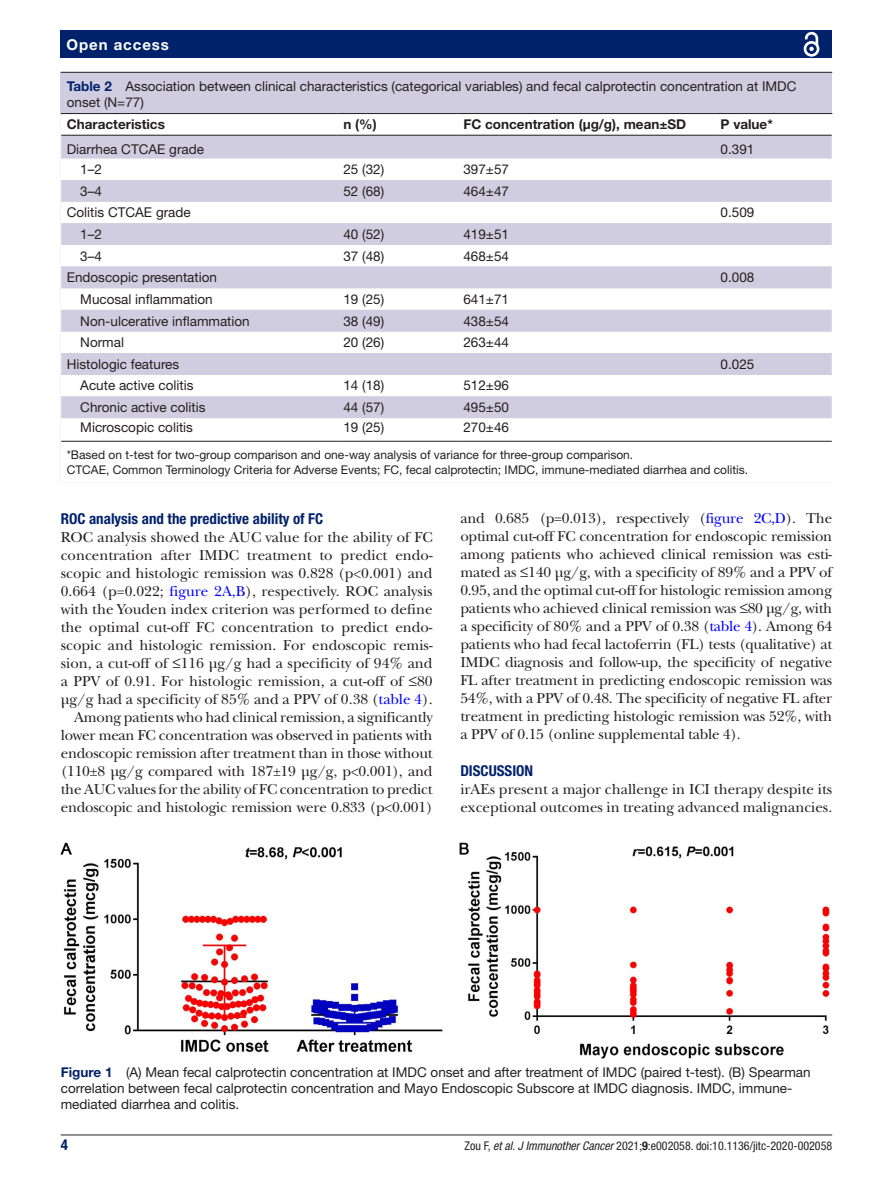
<style>
.page{position:relative;width:893px;height:1191px;background:#fff}
.page>*{position:absolute;margin:0;border:0;box-sizing:border-box;transform-origin:0 0}
.t1{font:15px/18px "New Baskerville";color:#231f20;text-align:right}
.t2{font:700 condensed 15px "Helvetica Neue LT Std";color:#00226b}
.t3{font:700 15px "Helvetica Neue LT Std";letter-spacing:.065em;color:#fff}
.t4{font:13.5px/16.2px "Helvetica Neue LT Std";color:#231f20}
.t5{font:700 13.5px "Helvetica Neue LT Std";color:#231f20}
.t6{font:12px/15px "Helvetica Neue LT Std";color:#231f20}
.t7{font:condensed 12px "Helvetica Neue LT Std";color:#231f20}
.s1{font-weight:700;color:#00226b}
.s2{color:#00f}
.s3{font-style:italic}
.s4{font-weight:700}
</style>
<div class="page">
<hr style="left:61px;top:1134px;width:771px;height:1px;background:#231f20">
<div style="left:61px;top:31px;width:771px;height:27px;background:#00226b"></div>
<svg style="left:803px;top:31px;width:17px;height:26px"></svg>
<div style="left:61px;top:73px;width:771px;height:410px;background:#d0cde0"></div>
<hr style="left:61px;top:72px;width:771px;height:1px;background:#231f20">
<div style="left:61px;top:114px;width:771px;height:369px;background:#fff"></div>
<svg style="left:61px;top:136px;width:771px;height:282px"></svg>
<hr style="left:61px;top:113px;width:276px;height:1px;background:#231f20">
<hr style="left:61px;top:135px;width:276px;height:1px;background:#231f20">
<hr style="left:337px;top:113px;width:120px;height:1px;background:#231f20">
<hr style="left:337px;top:135px;width:120px;height:1px;background:#231f20">
<hr style="left:457px;top:113px;width:258px;height:1px;background:#231f20">
<hr style="left:457px;top:135px;width:258px;height:1px;background:#231f20">
<hr style="left:715px;top:113px;width:117px;height:1px;background:#231f20">
<hr style="left:715px;top:135px;width:117px;height:1px;background:#231f20">
<hr style="left:337px;top:441px;width:120px;height:1px;background:#231f20">
<hr style="left:457px;top:441px;width:258px;height:1px;background:#231f20">
<hr style="left:715px;top:441px;width:117px;height:1px;background:#231f20">
<hr style="left:61px;top:441px;width:276px;height:1px;background:#231f20">
<svg style="left:60px;top:114px;width:1px;height:327px"></svg>
<hr style="left:67px;top:458px;width:765px;height:1px;background:#fff">
<hr style="left:67px;top:473px;width:765px;height:1px;background:#fff">
<img style="left:61px;top:842px;width:769px;height:217px">
<p class="t3" style="left:66px;top:35px;width:104px">Open access</p>
<p class="t4" style="left:67px;top:77px;width:731px"><span class="s1">Table 2</span> Association between clinical characteristics (categorical variables) and fecal calprotectin concentration at IMDC onset (N=77)</p>
<p class="t5" style="left:67px;top:116px;width:100px">Characteristics</p>
<p class="t5" style="left:343px;top:116px;width:35px">n (%)</p>
<p class="t5" style="left:463px;top:116px;width:224px">FC concentration (μg/g), mean±SD</p>
<p class="t5" style="left:721px;top:116px;width:54px">P value*</p>
<p class="t4" style="left:67px;top:141px;width:139px">Diarrhea CTCAE grade</p>
<p class="t4" style="left:721px;top:141px;width:35px">0.391</p>
<p class="t4" style="left:80px;top:161px;width:23px">1–2</p>
<p class="t4" style="left:343px;top:161px;width:42px">25 (32)</p>
<p class="t4" style="left:463px;top:161px;width:47px">397±57</p>
<p class="t4" style="left:80px;top:182px;width:23px">3–4</p>
<p class="t4" style="left:343px;top:182px;width:42px">52 (68)</p>
<p class="t4" style="left:463px;top:182px;width:47px">464±47</p>
<p class="t4" style="left:67px;top:204px;width:125px">Colitis CTCAE grade</p>
<p class="t4" style="left:721px;top:204px;width:35px">0.509</p>
<p class="t4" style="left:80px;top:226px;width:23px">1–2</p>
<p class="t4" style="left:343px;top:226px;width:42px">40 (52)</p>
<p class="t4" style="left:463px;top:226px;width:47px">419±51</p>
<p class="t4" style="left:80px;top:247px;width:23px">3–4</p>
<p class="t4" style="left:343px;top:247px;width:42px">37 (48)</p>
<p class="t4" style="left:463px;top:247px;width:47px">468±54</p>
<p class="t4" style="left:67px;top:269px;width:152px">Endoscopic presentation</p>
<p class="t4" style="left:721px;top:269px;width:35px">0.008</p>
<p class="t4" style="left:80px;top:291px;width:134px">Mucosal inflammation</p>
<p class="t4" style="left:343px;top:291px;width:42px">19 (25)</p>
<p class="t4" style="left:463px;top:291px;width:47px">641±71</p>
<p class="t4" style="left:80px;top:312px;width:171px">Non-ulcerative inflammation</p>
<p class="t4" style="left:343px;top:312px;width:42px">38 (49)</p>
<p class="t4" style="left:463px;top:312px;width:47px">438±54</p>
<p class="t4" style="left:80px;top:334px;width:45px">Normal</p>
<p class="t4" style="left:343px;top:334px;width:42px">20 (26)</p>
<p class="t4" style="left:463px;top:334px;width:47px">263±44</p>
<p class="t4" style="left:67px;top:356px;width:114px">Histologic features</p>
<p class="t4" style="left:721px;top:356px;width:35px">0.025</p>
<p class="t4" style="left:80px;top:377px;width:115px">Acute active colitis</p>
<p class="t4" style="left:343px;top:377px;width:42px">14 (18)</p>
<p class="t4" style="left:463px;top:377px;width:47px">512±96</p>
<p class="t4" style="left:80px;top:399px;width:127px">Chronic active colitis</p>
<p class="t4" style="left:343px;top:399px;width:42px">44 (57)</p>
<p class="t4" style="left:463px;top:399px;width:47px">495±50</p>
<p class="t4" style="left:80px;top:419px;width:114px">Microscopic colitis</p>
<p class="t4" style="left:343px;top:419px;width:42px">19 (25)</p>
<p class="t4" style="left:463px;top:419px;width:47px">270±46</p>
<p class="t6" style="left:67px;top:447px;width:683px">*Based on t-test for two-group comparison and one-way analysis of variance for three-group comparison.<br>CTCAE, Common Terminology Criteria for Adverse Events; FC, fecal calprotectin; IMDC, immune-mediated diarrhea and colitis.</p>
<p class="t2" style="left:61px;top:509px;width:264px">ROC analysis and the predictive ability of FC</p>
<p class="t1" style="left:61px;top:528px;width:373px">ROC analysis showed the AUC value for the ability of FC concentration after IMDC treatment to predict endo&shy;scopic and histologic remission was 0.828 (p&lt;0.001) and 0.664 (p=0.022; <span class="s2">figure 2A,B</span>), respectively. ROC analysis with the Youden index criterion was performed to define the optimal cut-off FC concentration to predict endo&shy;scopic and histologic remission. For endoscopic remis&shy;sion, a cut-off of ≤116 μg/g had a specificity of 94% and a PPV of 0.91. For histologic remission, a cut-off of ≤80 μg/g had a specificity of 85% and a PPV of 0.38 (<span class="s2">table 4</span>).<br>Among patients who had clinical remission, a significantly lower mean FC concentration was observed in patients with endoscopic remission after treatment than in those without (110±8 μg/g compared with 187±19 μg/g, p&lt;0.001), and the AUC values for the ability of FC concentration to predict endoscopic and histologic remission were 0.833 (p&lt;0.001)</p>
<p class="t1" style="left:460px;top:509px;width:373px;text-align:justify">and 0.685 (p=0.013), respectively (<span class="s2">figure 2C,D</span>). The optimal cut-off FC concentration for endoscopic remission among patients who achieved clinical remission was esti&shy;mated as ≤140 μg/g, with a specificity of 89% and a PPV of 0.95, and the optimal cut-off for histologic remission among patients who achieved clinical remission was ≤80 μg/g, with a specificity of 80% and a PPV of 0.38 (<span class="s2">table 4</span>). Among 64 patients who had fecal lactoferrin (FL) tests (qualitative) at IMDC diagnosis and follow-up, the specificity of negative FL after treatment in predicting endoscopic remission was 54%, with a PPV of 0.48. The specificity of negative FL after treatment in predicting histologic remission was 52%, with a PPV of 0.15 (online supplemental table 4).</p>
<p class="t2" style="left:460px;top:761px;width:74px">DISCUSSION</p>
<p class="t1" style="left:460px;top:780px;width:373px;text-align:left">irAEs present a major challenge in ICI therapy despite its exceptional outcomes in treating advanced malignancies.</p>
<p class="t4" style="left:61px;top:1063px;width:751px"><span class="s1">Figure 1</span> (A) Mean fecal calprotectin concentration at IMDC onset and after treatment of IMDC (paired t-test). (B) Spearman correlation between fecal calprotectin concentration and Mayo Endoscopic Subscore at IMDC diagnosis. IMDC, immune&shy;mediated diarrhea and colitis.</p>
<p class="t2" style="left:61px;top:1135px;width:9px">4</p>
<p class="t7" style="left:465px;top:1138px;width:369px">Zou F, <span class="s3">et al</span>. <span class="s3">J Immunother Cancer</span> 2021;<span class="s4">9</span>:e002058. doi:10.1136/jitc-2020-002058</p>
</div>
